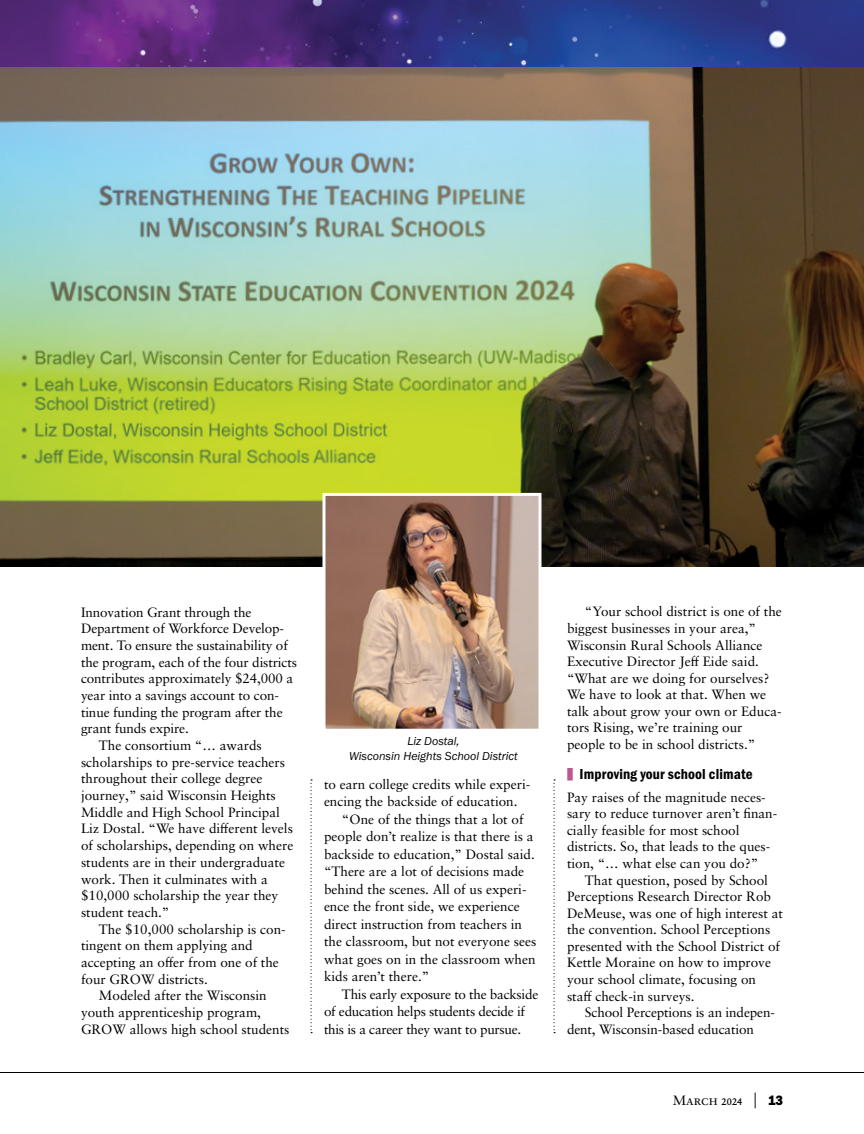
<style>
.page{position:relative;width:864px;height:1134px;background:#fff}
.page>*{position:absolute;margin:0;border:0;box-sizing:border-box;transform-origin:0 0}
.t1{font:15px "Franklin Gothic URW Con Dem";letter-spacing:.01em;color:#000}
.t2{font:13.5px/16.5px "Sabon LT Pro";color:#000}
.t3{font:12px/14.4px "Franklin Gothic URW Boo Ita";color:#000;text-align:center}
.s1{color:#be568f}
.s2{font-size:20.25px}
.s3{font-family:"Franklin Gothic URW Hea";font-size:14.1px}
</style>
<div class="page">
<img style="left:0;top:0;width:864px;height:567px">
<img style="left:326px;top:497px;width:212px;height:231px">
<div style="left:322px;top:493px;width:220px;height:239px;border:3px solid #fff"></div>
<svg style="left:554px;top:779px;width:1px;height:254px"></svg>
<svg style="left:310px;top:779px;width:2px;height:254px"></svg>
<hr style="left:0;top:1072px;width:864px;height:1px;background:#000">
<p class="t2" style="left:81px;top:603px;width:172px">Innovation Grant through the</p>
<p class="t2" style="left:81px;top:620px;width:205px">Department of Workforce Develop-</p>
<p class="t2" style="left:81px;top:637px;width:208px">ment. To ensure the sustainability of</p>
<p class="t2" style="left:81px;top:653px;width:217px">the program, each of the four districts</p>
<p class="t2" style="left:81px;top:670px;width:214px">contributes approximately $24,000 a</p>
<p class="t2" style="left:81px;top:687px;width:199px">year into a savings account to con-</p>
<p class="t2" style="left:81px;top:703px;width:203px">tinue funding the program after the</p>
<p class="t2" style="left:81px;top:720px;width:109px">grant funds expire.</p>
<p class="t2" style="left:99px;top:737px;width:164px">The consortium “… awards</p>
<p class="t2" style="left:81px;top:753px;width:206px">scholarships to pre-service teachers</p>
<p class="t2" style="left:81px;top:770px;width:183px">throughout their college degree</p>
<p class="t2" style="left:81px;top:787px;width:196px">journey,” said Wisconsin Heights</p>
<p class="t2" style="left:81px;top:803px;width:200px">Middle and High School Principal</p>
<p class="t2" style="left:81px;top:820px;width:213px">Liz Dostal. “We have different levels</p>
<p class="t2" style="left:81px;top:837px;width:214px">of scholarships, depending on where</p>
<p class="t2" style="left:81px;top:854px;width:206px">students are in their undergraduate</p>
<p class="t2" style="left:81px;top:870px;width:188px">work. Then it culminates with a</p>
<p class="t2" style="left:81px;top:887px;width:199px">$10,000 scholarship the year they</p>
<p class="t2" style="left:81px;top:904px;width:90px">student teach.”</p>
<p class="t2" style="left:99px;top:920px;width:188px">The $10,000 scholarship is con-</p>
<p class="t2" style="left:81px;top:937px;width:173px">tingent on them applying and</p>
<p class="t2" style="left:81px;top:954px;width:199px">accepting an offer from one of the</p>
<p class="t2" style="left:81px;top:970px;width:128px">four GROW districts.</p>
<p class="t2" style="left:99px;top:987px;width:169px">Modeled after the Wisconsin</p>
<p class="t2" style="left:81px;top:1004px;width:182px">youth apprenticeship program,</p>
<p class="t2" style="left:81px;top:1020px;width:210px">GROW allows high school students</p>
<p class="t3" style="left:349px;top:734px;width:170px">Liz Dostal,<br>Wisconsin Heights School District</p>
<p class="t2" style="left:324px;top:775px;width:208px">to earn college credits while experi-</p>
<p class="t2" style="left:324px;top:793px;width:195px">encing the backside of education.</p>
<p class="t2" style="left:342px;top:810px;width:183px">“One of the things that a lot of</p>
<p class="t2" style="left:324px;top:828px;width:211px">people don’t realize is that there is a</p>
<p class="t2" style="left:324px;top:845px;width:212px">backside to education,” Dostal said.</p>
<p class="t2" style="left:324px;top:863px;width:202px">“There are a lot of decisions made</p>
<p class="t2" style="left:324px;top:880px;width:204px">behind the scenes. All of us experi-</p>
<p class="t2" style="left:324px;top:898px;width:197px">ence the front side, we experience</p>
<p class="t2" style="left:324px;top:915px;width:200px">direct instruction from teachers in</p>
<p class="t2" style="left:324px;top:933px;width:214px">the classroom, but not everyone sees</p>
<p class="t2" style="left:324px;top:950px;width:213px">what goes on in the classroom when</p>
<p class="t2" style="left:324px;top:968px;width:107px">kids aren’t there.”</p>
<p class="t2" style="left:342px;top:985px;width:198px">This early exposure to the backside</p>
<p class="t2" style="left:324px;top:1003px;width:203px">of education helps students decide if</p>
<p class="t2" style="left:324px;top:1020px;width:199px">this is a career they want to pursue.</p>
<p class="t2" style="left:567px;top:603px;width:216px;text-indent:18px">“Your school district is one of the biggest businesses in your area,” Wisconsin Rural Schools Alliance Executive Director Jeff Eide said. “What are we doing for ourselves?<br>We have to look at that. When we talk about grow your own or Educa&shy;tors Rising, we’re training our people to be in school districts.”</p>
<p class="t1" style="left:561px;top:764px;width:193px"><span class="s1">|</span>Improving your school climate</p>
<p class="t2" style="left:567px;top:788px;width:212px">Pay raises of the magnitude neces&shy;sary to reduce turnover aren’t finan&shy;cially feasible for most school districts. So, that leads to the ques&shy;tion, “… what else can you do?”</p>
<p class="t2" style="left:567px;top:871px;width:218px;text-indent:18px">That question, posed by School Perceptions Research Director Rob DeMeuse, was one of high interest at the convention. School Perceptions presented with the School District of Kettle Moraine on how to improve your school climate, focusing on staff check-in surveys.</p>
<p class="t2" style="left:567px;top:1004px;width:209px;text-indent:18px">School Perceptions is an indepen&shy;dent, Wisconsin-based education</p>
<p class="t2" style="left:673px;top:1092px;width:112px">March 2024 <span class="s2">|</span> <span class="s3">13</span></p>
</div>
